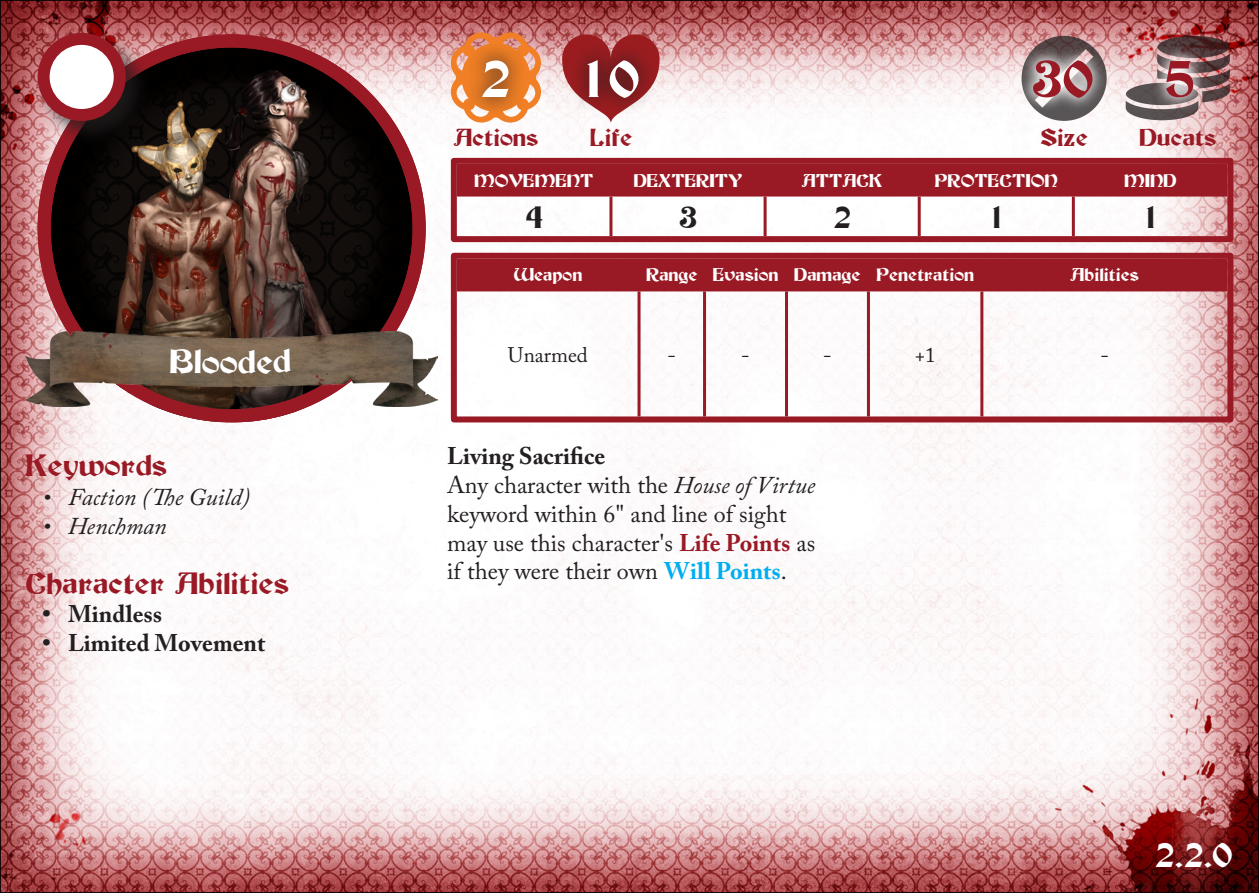
<style>
.page{position:relative;width:1259px;height:893px;background:#fff}
.page>*{position:absolute;margin:0;border:0;box-sizing:border-box;transform-origin:0 0}
.White_Points{font:51px "Buckingham";color:#fff}
.Red_Points{font:51px "Buckingham";color:#991a25}
.Character_Title{font:33.6px "Buckingham";color:#fff}
.Subsection_Headings{font:30px "Buckingham";color:#991a25}
.Stat_Numbers{font:30px "Buckingham";color:#231f20}
.Bold_Headings{font:24px/28.8px "Adobe Caslon Pro";color:#231f20}
.Bold_Headings-2{font:700 24px "Adobe Caslon Pro";color:#231f20}
.t1{font:italic 24px "Adobe Caslon Pro";color:#231f20}
.t2{font:24px "Buckingham";color:#991a25}
.Weapon_Text{font:21px "Adobe Caslon Pro";color:#231f20}
.Subsection_Headings-2{font:18px "Buckingham";color:#fff}
.s1{font-style:italic}
.s2{font-weight:700;color:#991a25}
.s3{font-weight:700;color:#00aeef}
</style>
<div class="page">
<div style="left:0;top:0;width:1259px;height:893px;background:#231f20;opacity:.75"></div>
<img style="left:47px;top:44px;width:369px;height:369px">
<h2 class="Character_Title" style="left:202px;top:341px;width:56px">ood</h2>
<p class="Subsection_Headings" style="left:26px;top:446px;width:143px">Keywords</p>
<p class="t1" style="left:43px;top:482px;width:209px">• Faction (The Guild)</p>
<p class="t1" style="left:43px;top:511px;width:126px">• Henchman</p>
<p class="Subsection_Headings" style="left:26px;top:564px;width:265px">Character Abilities</p>
<p class="Bold_Headings-2" style="left:43px;top:600px;width:121px">• Mindless</p>
<p class="Bold_Headings-2" style="left:43px;top:629px;width:224px">• Limited Movement</p>
<p class="White_Points" style="left:479px;top:47px;width:33px">2</p>
<p class="White_Points" style="left:577px;top:47px;width:64px">10</p>
<p class="Red_Points" style="left:1031px;top:47px;width:64px">30</p>
<p class="Red_Points" style="left:1163px;top:47px;width:33px">5</p>
<p class="t2" style="left:454px;top:123px;width:86px">Actions</p>
<p class="t2" style="left:590px;top:123px;width:44px">Life</p>
<p class="t2" style="left:1040px;top:123px;width:49px">Size</p>
<p class="t2" style="left:1139px;top:123px;width:78px">Ducats</p>
<p class="Subsection_Headings-2" style="left:474px;top:169px;width:121px">MOVEMENT</p>
<p class="Subsection_Headings-2" style="left:634px;top:169px;width:110px">DEXTERITY</p>
<p class="Subsection_Headings-2" style="left:802px;top:169px;width:82px">ATTACK</p>
<p class="Subsection_Headings-2" style="left:934px;top:169px;width:124px">PROTECTION</p>
<p class="Subsection_Headings-2" style="left:1124px;top:169px;width:54px">MIND</p>
<p class="Stat_Numbers" style="left:525px;top:199px;width:20px">4</p>
<p class="Stat_Numbers" style="left:679px;top:199px;width:20px">3</p>
<p class="Stat_Numbers" style="left:833px;top:199px;width:20px">2</p>
<p class="Stat_Numbers" style="left:987px;top:199px;width:20px">1</p>
<p class="Stat_Numbers" style="left:1141px;top:199px;width:20px">1</p>
<p class="Subsection_Headings-2" style="left:514px;top:264px;width:70px">Weapon</p>
<p class="Subsection_Headings-2" style="left:646px;top:264px;width:53px">Range</p>
<p class="Subsection_Headings-2" style="left:713px;top:264px;width:67px">Evasion</p>
<p class="Subsection_Headings-2" style="left:794px;top:264px;width:68px">Damage</p>
<p class="Subsection_Headings-2" style="left:876px;top:264px;width:99px">Penetration</p>
<p class="Subsection_Headings-2" style="left:1070px;top:264px;width:70px">Abilities</p>
<p class="Weapon_Text" style="left:508px;top:342px;width:81px">Unarmed</p>
<p class="Weapon_Text" style="left:667px;top:342px;width:10px">-</p>
<p class="Weapon_Text" style="left:741px;top:342px;width:10px">-</p>
<p class="Weapon_Text" style="left:823px;top:342px;width:10px">-</p>
<p class="Weapon_Text" style="left:914px;top:342px;width:22px">+1</p>
<p class="Weapon_Text" style="left:1100px;top:342px;width:10px">-</p>
<p class="Bold_Headings-2" style="left:447px;top:442px;width:160px">Living Sacrifice</p>
<p class="Bold_Headings" style="left:447px;top:470px;width:369px">Any character with the <span class="s1">House of Virtue </span>keyword within 6" and line of sight may use this character's <span class="s2">Life Points</span> as if they were their own <span class="s3">Will Points</span>.</p>
<p class="Character_Title" style="left:1154px;top:834px;width:80px">2.2.0</p>
</div>
